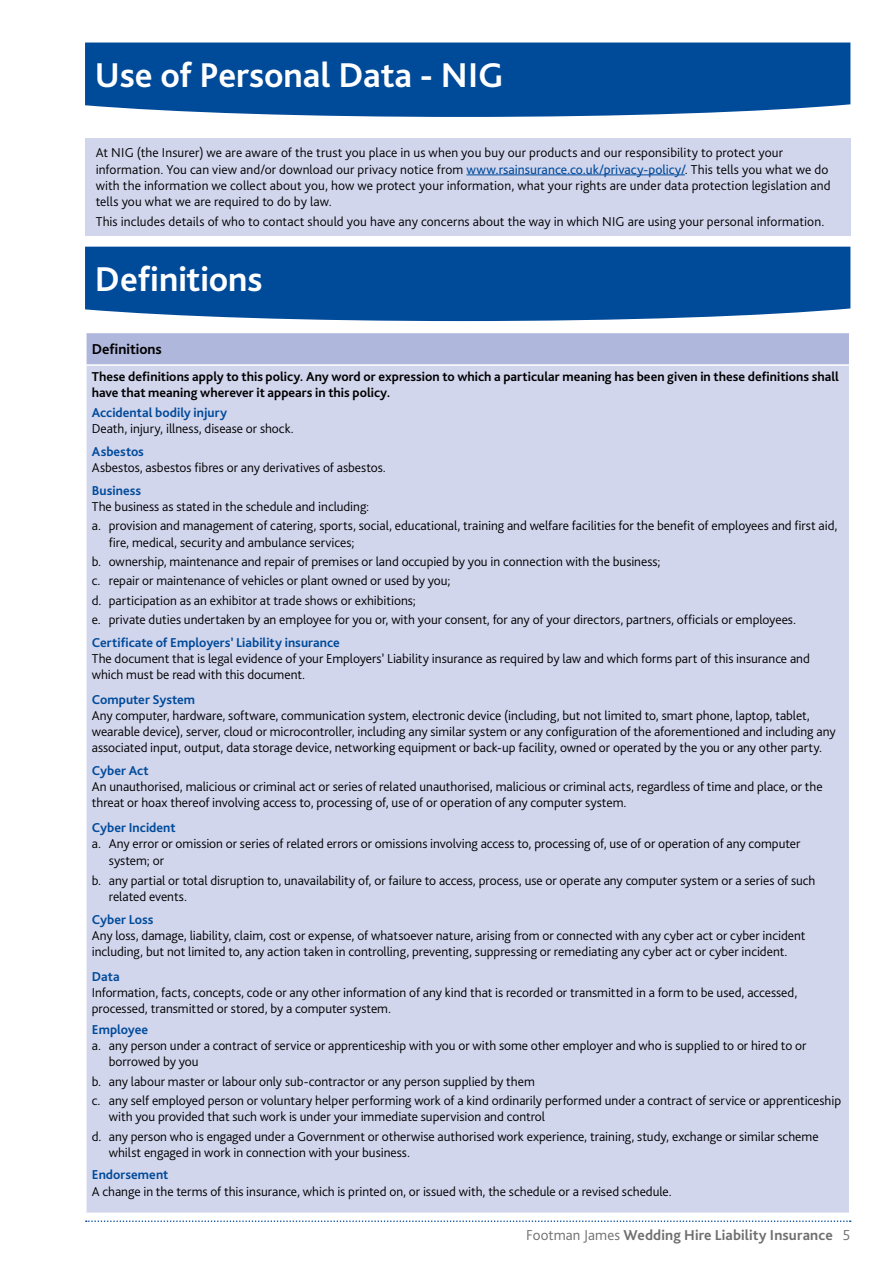
<style>
.page{position:relative;width:893px;height:1263px;background:#fff}
.page>*{position:absolute;margin:0;border:0;box-sizing:border-box;transform-origin:0 0}
.t1{font:700 36px "Bliss Pro";letter-spacing:-.005em;color:#fff}
.t2{font:700 15px "Bliss Pro";letter-spacing:.01em;color:#706f6f}
.t3{font:700 15px "Bliss Pro";color:#000}
.t4{font:300 13.5px/16.2px "Bliss Pro";color:#000}
.t5{font:700 13.5px/16.2px "Bliss Pro";color:#000}
.t6{font:700 13.5px "Bliss Pro";color:#004a9a}
.s1{font-weight:400;color:#004a9a}
.s2{font-weight:300}
</style>
<div class="page">
<svg style="left:86px;top:1220px;width:765px;height:2px"></svg>
<div style="left:85px;top:138px;width:765px;height:98px;background:#d2d6ed"></div>
<div style="left:85px;top:43px;width:765px;height:74px;background:#004a9a"></div>
<hr style="left:466px;top:175px;width:219px;height:1px;background:#004a9a">
<div style="left:86px;top:332px;width:764px;height:33px;background:#b0b7dd"></div>
<div style="left:86px;top:365px;width:764px;height:848px;background:#d2d6ed"></div>
<hr style="left:85px;top:332px;width:765px;height:1px;background:#fff">
<hr style="left:85px;top:333px;width:2px;height:31px;background:#fff">
<hr style="left:849px;top:333px;width:1px;height:31px;background:#fff">
<hr style="left:85px;top:364px;width:765px;height:2px;background:#fff">
<hr style="left:85px;top:366px;width:2px;height:846px;background:#fff">
<hr style="left:849px;top:366px;width:1px;height:846px;background:#fff">
<hr style="left:85px;top:1212px;width:765px;height:2px;background:#fff">
<div style="left:85px;top:247px;width:765px;height:74px;background:#004a9a"></div>
<p class="t1" style="left:95px;top:53px;width:410px">Use of Personal Data - NIG</p>
<p class="t4" style="left:96px;top:144px;width:736px">At NIG (the Insurer) we are aware of the trust you place in us when you buy our products and our responsibility to protect your information. You can view and/or download our privacy notice from <span class="s1">www.rsainsurance.co.uk/privacy-policy/</span>. This tells you what we do with the information we collect about you, how we protect your information, what your rights are under data protection legislation and tells you what we are required to do by law.</p>
<p class="t4" style="left:96px;top:213px;width:730px">This includes details of who to contact should you have any concerns about the way in which NIG are using your personal information.</p>
<p class="t1" style="left:95px;top:257px;width:169px">Definitions</p>
<p class="t3" style="left:92px;top:340px;width:72px">Definitions</p>
<p class="t5" style="left:92px;top:368px;width:749px">These definitions apply to this policy. Any word or expression to which a particular meaning has been given in these definitions shall have that meaning wherever it appears in this policy.</p>
<p class="t6" style="left:92px;top:404px;width:137px">Accidental bodily injury</p>
<p class="t4" style="left:92px;top:421px;width:203px">Death, injury, illness, disease or shock.</p>
<p class="t6" style="left:92px;top:443px;width:54px">Asbestos</p>
<p class="t4" style="left:92px;top:459px;width:296px">Asbestos, asbestos fibres or any derivatives of asbestos.</p>
<p class="t6" style="left:92px;top:482px;width:51px">Business</p>
<p class="t4" style="left:92px;top:498px;width:279px">The business as stated in the schedule and including:</p>
<p class="t4" style="left:109px;top:517px;width:730px;text-indent:-17px">a. provision and management of catering, sports, social, educational, training and welfare facilities for the benefit of employees and first aid, fire, medical, security and ambulance services;</p>
<p class="t4" style="left:92px;top:553px;width:570px">b. ownership, maintenance and repair of premises or land occupied by you in connection with the business;</p>
<p class="t4" style="left:92px;top:572px;width:360px">c. repair or maintenance of vehicles or plant owned or used by you;</p>
<p class="t4" style="left:92px;top:592px;width:326px">d. participation as an exhibitor at trade shows or exhibitions;</p>
<p class="t4" style="left:92px;top:611px;width:706px">e. private duties undertaken by an employee for you or, with your consent, for any of your directors, partners, officials or employees.</p>
<p class="t6" style="left:92px;top:634px;width:250px">Certificate of Employers’ Liability insurance</p>
<p class="t4" style="left:92px;top:650px;width:720px">The document that is legal evidence of your Employers’ Liability insurance as required by law and which forms part of this insurance and which must be read with this document.</p>
<p class="t6" style="left:92px;top:691px;width:105px">Computer System</p>
<p class="t4" style="left:92px;top:707px;width:745px">Any computer, hardware, software, communication system, electronic device (including, but not limited to, smart phone, laptop, tablet, wearable device), server, cloud or microcontroller, including any similar system or any configuration of the aforementioned and including any associated input, output, data storage device, networking equipment or back-up facility, owned or operated by the you or any other party.</p>
<p class="t6" style="left:92px;top:762px;width:58px">Cyber Act</p>
<p class="t4" style="left:92px;top:778px;width:732px">An unauthorised, malicious or criminal act or series of related unauthorised, malicious or criminal acts, regardless of time and place, or the threat or hoax thereof involving access to, processing of, use of or operation of any computer system.</p>
<p class="t6" style="left:92px;top:819px;width:85px">Cyber Incident</p>
<p class="t4" style="left:109px;top:835px;width:693px;text-indent:-17px">a. Any error or omission or series of related errors or omissions involving access to, processing of, use of or operation of any computer system; or</p>
<p class="t4" style="left:109px;top:872px;width:708px;text-indent:-17px">b. any partial or total disruption to, unavailability of, or failure to access, process, use or operate any computer system or a series of such related events.</p>
<p class="t6" style="left:92px;top:911px;width:63px">Cyber Loss</p>
<p class="t4" style="left:92px;top:927px;width:715px">Any loss, damage, liability, claim, cost or expense, of whatsoever nature, arising from or connected with any cyber act or cyber incident including, but not limited to, any action taken in controlling, preventing, suppressing or remediating any cyber act or cyber incident.</p>
<p class="t6" style="left:92px;top:968px;width:29px">Data</p>
<p class="t4" style="left:92px;top:984px;width:707px">Information, facts, concepts, code or any other information of any kind that is recorded or transmitted in a form to be used, accessed, processed, transmitted or stored, by a computer system.</p>
<p class="t6" style="left:92px;top:1021px;width:58px">Employee</p>
<p class="t4" style="left:109px;top:1037px;width:699px;text-indent:-17px">a. any person under a contract of service or apprenticeship with you or with some other employer and who is supplied to or hired to or borrowed by you</p>
<p class="t4" style="left:92px;top:1073px;width:445px">b. any labour master or labour only sub-contractor or any person supplied by them</p>
<p class="t4" style="left:109px;top:1092px;width:734px;text-indent:-17px">c. any self employed person or voluntary helper performing work of a kind ordinarily performed under a contract of service or apprenticeship with you provided that such work is under your immediate supervision and control</p>
<p class="t4" style="left:109px;top:1128px;width:711px;text-indent:-17px">d. any person who is engaged under a Government or otherwise authorised work experience, training, study, exchange or similar scheme whilst engaged in work in connection with your business.</p>
<p class="t6" style="left:92px;top:1166px;width:78px">Endorsement</p>
<p class="t4" style="left:92px;top:1183px;width:581px">A change in the terms of this insurance, which is printed on, or issued with, the schedule or a revised schedule.</p>
<p class="t2" style="left:526px;top:1225px;width:326px"><span class="s2">Footman James</span> Wedding Hire Liability Insurance <span class="s2">5</span></p>
</div>
